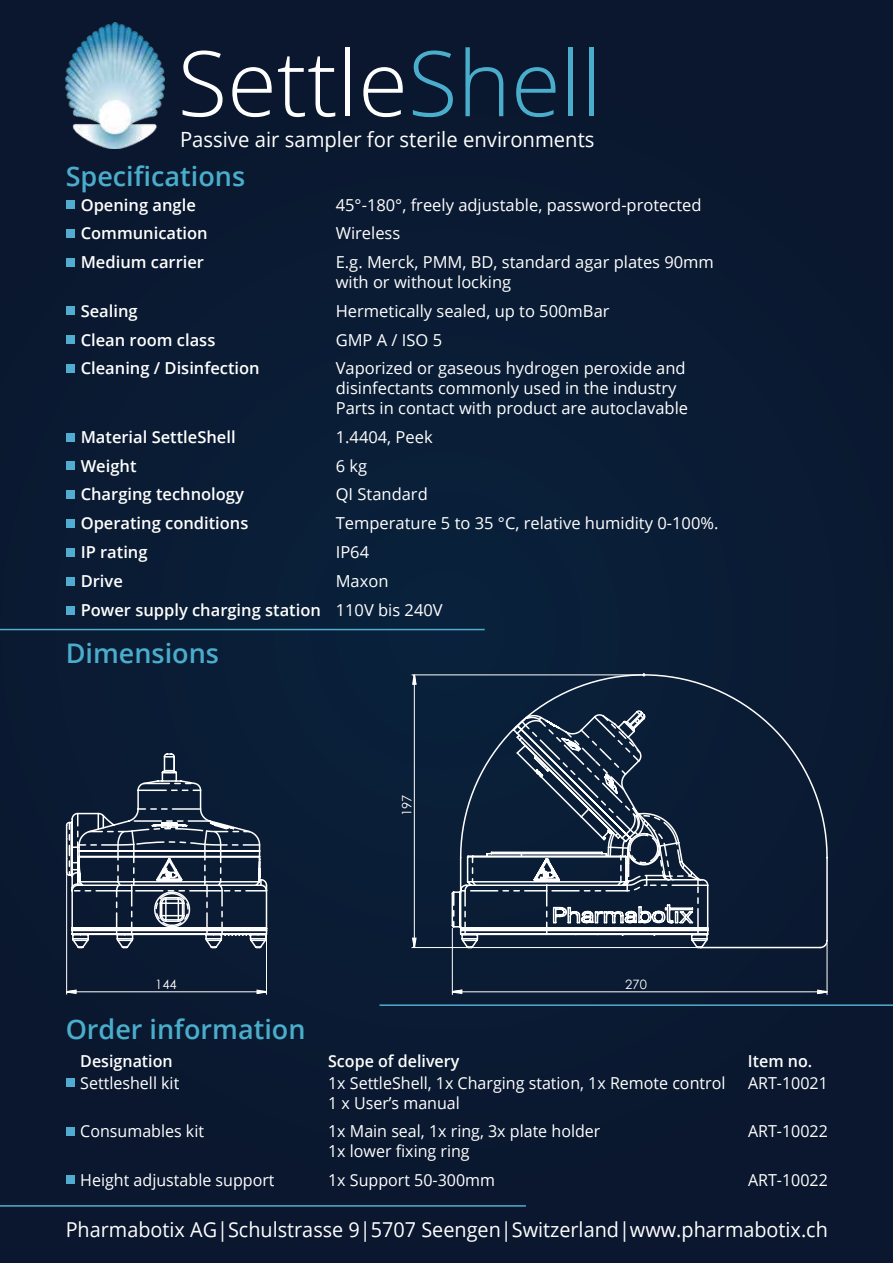
<style>
.page{position:relative;width:893px;height:1263px;background:#0a1a31}
.page>*{position:absolute;margin:0;border:0;box-sizing:border-box;transform-origin:0 0}
.t1{font:300 90.75px "Open Sans";color:#fff}
.t2{font:600 27px "Open Sans";color:#4aadcc}
.t3{font:21px "Open Sans";color:#fff}
.t4{font:20.55px "Open Sans";color:#fff;scale:.96 1}
.t5{font:16.5px/19.8px "Open Sans";color:#fff}
.t6{font:600 16.5px/29px "Open Sans";color:#fff}
.t7{font:12.9px "Century Gothic";color:#fff}
.s1{color:#4aadcc}
.s2{font-weight:400}
</style>
<div class="page">
<hr style="left:0;top:629px;width:485px;height:1px;background:#50adcf">
<hr style="left:0;top:1205px;width:526px;height:2px;background:#50adcf">
<div style="left:66px;top:201px;width:9px;height:8px;background:#50adcf"></div>
<div style="left:66px;top:230px;width:9px;height:8px;background:#50adcf"></div>
<div style="left:66px;top:258px;width:9px;height:9px;background:#50adcf"></div>
<div style="left:66px;top:307px;width:9px;height:8px;background:#50adcf"></div>
<div style="left:66px;top:336px;width:9px;height:8px;background:#50adcf"></div>
<div style="left:66px;top:364px;width:9px;height:9px;background:#50adcf"></div>
<div style="left:66px;top:433px;width:9px;height:8px;background:#50adcf"></div>
<div style="left:66px;top:462px;width:9px;height:8px;background:#50adcf"></div>
<div style="left:66px;top:490px;width:9px;height:9px;background:#50adcf"></div>
<div style="left:66px;top:519px;width:9px;height:9px;background:#50adcf"></div>
<div style="left:66px;top:548px;width:9px;height:8px;background:#50adcf"></div>
<div style="left:66px;top:577px;width:9px;height:8px;background:#50adcf"></div>
<div style="left:66px;top:606px;width:9px;height:8px;background:#50adcf"></div>
<img style="left:66px;top:23px;width:99px;height:126px">
<div style="left:67px;top:1078px;width:8px;height:8px;background:#50adcf"></div>
<div style="left:67px;top:1127px;width:8px;height:8px;background:#50adcf"></div>
<div style="left:67px;top:1176px;width:8px;height:8px;background:#50adcf"></div>
<hr style="left:412px;top:675px;width:229px;height:1px;background:#fff">
<hr style="left:412px;top:947px;width:285px;height:1px;background:#fff">
<hr style="left:266px;top:931px;width:1px;height:63px;background:#fff">
<hr style="left:66px;top:842px;width:1px;height:152px;background:#fff">
<hr style="left:452px;top:928px;width:1px;height:66px;background:#fff">
<hr style="left:827px;top:943px;width:1px;height:51px;background:#fff">
<svg style="left:411px;top:674px;width:6px;height:274px"></svg>
<svg style="left:66px;top:989px;width:201px;height:6px"></svg>
<svg style="left:451px;top:989px;width:377px;height:6px"></svg>
<svg style="left:451px;top:673px;width:377px;height:276px"></svg>
<svg style="left:453px;top:892px;width:1px;height:35px"></svg>
<svg style="left:461px;top:708px;width:247px;height:240px"></svg>
<svg style="left:65px;top:753px;width:203px;height:196px"></svg>
<hr style="left:379px;top:1004px;width:514px;height:2px;background:#50adcf">
<h1 class="t1" style="left:178px;top:21px;width:426px">Settle<span class="s1">Shell</span></h1>
<p class="t3" style="left:180px;top:125px;width:416px">Passive air sampler for sterile environments</p>
<h2 class="t2" style="left:66px;top:158px;width:181px">Specifications</h2>
<p class="t6" style="left:81px;top:190px;width:117px">Opening angle</p>
<p class="t5" style="left:336px;top:194px;width:367px">45°-180°, freely adjustable, password-protected</p>
<p class="t6" style="left:81px;top:219px;width:129px">Communication</p>
<p class="t5" style="left:336px;top:223px;width:66px">Wireless</p>
<p class="t6" style="left:81px;top:247px;width:125px">Medium carrier</p>
<p class="t5" style="left:336px;top:252px;width:380px">E.g. Merck, PMM, BD, standard agar plates 90mm with or without locking</p>
<p class="t6" style="left:81px;top:296px;width:59px">Sealing</p>
<p class="t5" style="left:336px;top:301px;width:275px">Hermetically sealed, up to 500mBar</p>
<p class="t6" style="left:81px;top:325px;width:136px">Clean room class</p>
<p class="t5" style="left:336px;top:329px;width:108px">GMP A / ISO 5</p>
<p class="t6" style="left:81px;top:354px;width:181px">Cleaning / Disinfection</p>
<p class="t5" style="left:336px;top:358px;width:354px">Vaporized or gaseous hydrogen peroxide and disinfectants commonly used in the industry<br>Parts in contact with product are autoclavable</p>
<p class="t6" style="left:81px;top:422px;width:156px">Material SettleShell</p>
<p class="t5" style="left:336px;top:427px;width:99px">1.4404, Peek</p>
<p class="t6" style="left:81px;top:451px;width:57px">Weight</p>
<p class="t5" style="left:336px;top:455px;width:33px">6 kg</p>
<p class="t6" style="left:81px;top:480px;width:165px">Charging technology</p>
<p class="t5" style="left:336px;top:484px;width:94px">QI Standard</p>
<p class="t6" style="left:81px;top:508px;width:169px">Operating conditions</p>
<p class="t5" style="left:336px;top:513px;width:384px">Temperature 5 to 35 °C, relative humidity 0-100%.</p>
<p class="t6" style="left:81px;top:537px;width:68px">IP rating</p>
<p class="t5" style="left:336px;top:542px;width:35px">IP64</p>
<p class="t6" style="left:81px;top:566px;width:44px">Drive</p>
<p class="t6" style="left:81px;top:566px;width:364px;text-indent:255px"><span class="s2">Maxon<br></span>Power supply charging station <span class="s2">110V bis 240V</span></p>
<h2 class="t2" style="left:66px;top:634px;width:155px">Dimensions</h2>
<p class="t7" style="left:155px;top:975px;width:23px">144</p>
<p class="t7" style="left:398px;top:816px;width:23px;rotate:-90deg">197</p>
<p class="t7" style="left:625px;top:975px;width:23px">270</p>
<h2 class="t2" style="left:66px;top:1011px;width:241px">Order information</h2>
<p class="t6" style="left:80px;top:1046px;width:94px">Designation</p>
<p class="t6" style="left:328px;top:1046px;width:133px">Scope of delivery</p>
<p class="t6" style="left:748px;top:1046px;width:66px">Item no.</p>
<p class="t5" style="left:80px;top:1072px;width:101px">Settleshell kit</p>
<p class="t5" style="left:328px;top:1072px;width:399px">1x SettleShell, 1x Charging station, 1x Remote control</p>
<p class="t5" style="left:748px;top:1072px;width:81px">ART-10021</p>
<p class="t5" style="left:328px;top:1092px;width:133px">1 x User’s manual</p>
<p class="t5" style="left:80px;top:1121px;width:125px">Consumables kit</p>
<p class="t5" style="left:328px;top:1121px;width:274px">1x Main seal, 1x ring, 3x plate holder</p>
<p class="t5" style="left:748px;top:1121px;width:81px">ART-10022</p>
<p class="t5" style="left:328px;top:1141px;width:143px">1x lower fixing ring</p>
<p class="t5" style="left:80px;top:1169px;width:196px">Height adjustable support</p>
<p class="t5" style="left:328px;top:1169px;width:168px">1x Support 50-300mm</p>
<p class="t5" style="left:748px;top:1169px;width:81px">ART-10022</p>
<p class="t4" style="left:66px;top:1215px;width:795px">Pharmabotix AG|Schulstrasse 9|5707 Seengen|Switzerland|www.pharmabotix.ch</p>
</div>
